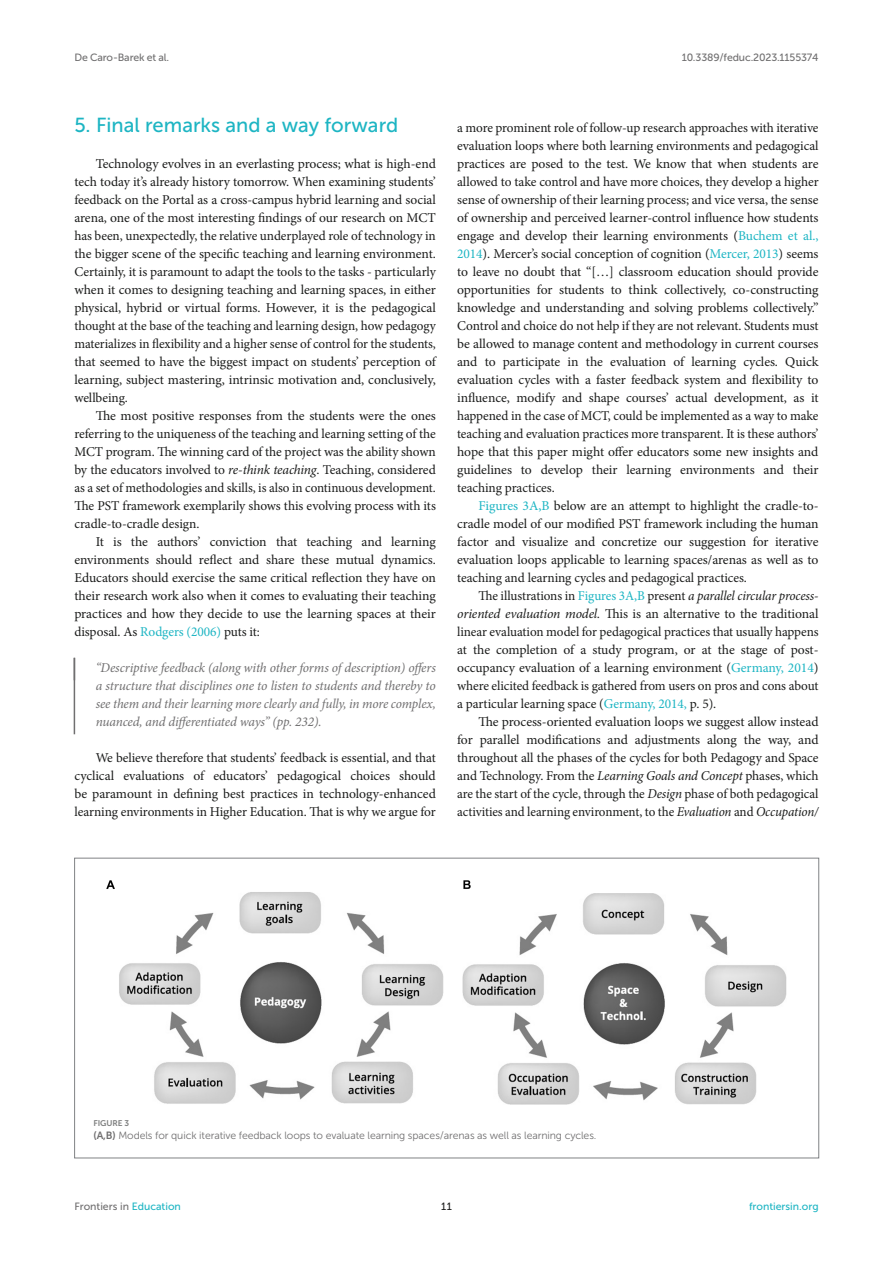
<style>
.page{position:relative;width:893px;height:1263px;background:#fff}
.page>*{position:absolute;margin:0;border:0;box-sizing:border-box;transform-origin:0 0}
.HEAD_1{font:20.25px "Museo Sans 500";color:#1db5c3}
.TEXT{font:13.5px/18px "Minion Pro";letter-spacing:-.005em;color:#1b1c1b;text-align:justify}
.TEXT_FLUSH{font:13.5px/18px "Minion Pro";letter-spacing:-.01em;color:#1b1c1b;text-align:justify}
.BLOCK_QTN{font:italic 13.5px/18px "Minion Pro";letter-spacing:-.01em;color:#706f70;text-align:justify}
.FIG_LEG{font:10.5px "Museo Sans 300";letter-spacing:-.01em;color:#706f70}
.t1{font:10.5px "Museo Sans 500";letter-spacing:-.015em;color:#706f70}
.t2{font:10.5px "Museo Sans 500";color:#1db5c3}
.t3{font:10.5px "Museo Sans 500";color:#1b1c1b}
.FIG_HD{font:8.25px "Museo Sans 700";letter-spacing:-.01em;color:#7e7f7f}
.s1{font-style:italic}
.s2{color:#1db5c3}
.s3{font-family:"Museo Sans 700"}
</style>
<div class="page">
<hr style="left:74px;top:658px;width:1px;height:76px;background:#706f70">
<img style="left:106px;top:880px;width:681px;height:225px">
<p class="t1" style="left:74px;top:51px;width:96px">De Caro-Barek et al.</p>
<p class="t1" style="left:682px;top:51px;width:138px">10.3389/feduc.2023.1155374</p>
<p class="HEAD_1" style="left:74px;top:114px;width:325px">5. Final remarks and a way forward</p>
<p class="TEXT_FLUSH" style="left:74px;top:155px;width:363px;text-indent:21px">Technology evolves in an everlasting process; what is high-end tech today it’s already history tomorrow. When examining students’ feedback on the Portal as a cross-campus hybrid learning and social arena, one of the most interesting findings of our research on MCT has been, unexpectedly, the relative underplayed role of technology in the bigger scene of the specific teaching and learning environment.<br>Certainly, it is paramount to adapt the tools to the tasks - particularly when it comes to designing teaching and learning spaces, in either physical, hybrid or virtual forms. However, it is the pedagogical thought at the base of the teaching and learning design, how pedagogy materializes in flexibility and a higher sense of control for the students, that seemed to have the biggest impact on students’ perception of learning, subject mastering, intrinsic motivation and, conclusively, wellbeing.</p>
<p class="TEXT" style="left:74px;top:407px;width:363px;text-indent:21px">The most positive responses from the students were the ones referring to the uniqueness of the teaching and learning setting of the MCT program. The winning card of the project was the ability shown by the educators involved to <span class="s1">re-think teaching</span>. Teaching, considered as a set of methodologies and skills, is also in continuous development.<br>The PST framework exemplarily shows this evolving process with its cradle-to-cradle design.</p>
<p class="TEXT" style="left:74px;top:533px;width:363px;text-indent:21px">It is the authors’ conviction that teaching and learning environments should reflect and share these mutual dynamics.<br>Educators should exercise the same critical reflection they have on their research work also when it comes to evaluating their teaching practices and how they decide to use the learning spaces at their disposal. As <span class="s2">Rodgers (2006)</span> puts it:</p>
<p class="BLOCK_QTN" style="left:96px;top:659px;width:342px">“Descriptive feedback (along with other forms of description) offers a structure that disciplines one to listen to students and thereby to see them and their learning more clearly and fully, in more complex, nuanced, and differentiated ways” (pp. 232).</p>
<p class="TEXT" style="left:74px;top:749px;width:363px;text-indent:21px">We believe therefore that students’ feedback is essential, and that cyclical evaluations of educators’ pedagogical choices should be paramount in defining best practices in technology-enhanced learning environments in Higher Education. That is why we argue for</p>
<p class="TEXT" style="left:457px;top:119px;width:363px">a more prominent role of follow-up research approaches with iterative evaluation loops where both learning environments and pedagogical practices are posed to the test. We know that when students are allowed to take control and have more choices, they develop a higher sense of ownership of their learning process; and vice versa, the sense of ownership and perceived learner-control influence how students engage and develop their learning environments (<span class="s2">Buchem et al., 2014</span>). Mercer’s social conception of cognition (<span class="s2">Mercer, 2013</span>) seems to leave no doubt that “[…] classroom education should provide opportunities for students to think collectively, co-constructing knowledge and understanding and solving problems collectively.” Control and choice do not help if they are not relevant. Students must be allowed to manage content and methodology in current courses and to participate in the evaluation of learning cycles. Quick evaluation cycles with a faster feedback system and flexibility to influence, modify and shape courses’ actual development, as it happened in the case of MCT, could be implemented as a way to make teaching and evaluation practices more transparent. It is these authors’ hope that this paper might offer educators some new insights and guidelines to develop their learning environments and their teaching practices.</p>
<p class="TEXT" style="left:457px;top:497px;width:363px;text-indent:21px"><span class="s2">Figures 3A,B</span> below are an attempt to highlight the cradle-to&shy;cradle model of our modified PST framework including the human factor and visualize and concretize our suggestion for iterative evaluation loops applicable to learning spaces/arenas as well as to teaching and learning cycles and pedagogical practices.</p>
<p class="TEXT" style="left:457px;top:587px;width:363px;text-indent:21px">The illustrations in <span class="s2">Figures 3A,B</span> present <span class="s1">a parallel circular process&shy;oriented evaluation model.</span> This is an alternative to the traditional linear evaluation model for pedagogical practices that usually happens at the completion of a study program, or at the stage of post&shy;occupancy evaluation of a learning environment (<span class="s2">Germany, 2014</span>) where elicited feedback is gathered from users on pros and cons about a particular learning space (<span class="s2">Germany, 2014,</span> p. 5).</p>
<p class="TEXT" style="left:457px;top:713px;width:363px;text-indent:21px">The process-oriented evaluation loops we suggest allow instead for parallel modifications and adjustments along the way, and throughout all the phases of the cycles for both Pedagogy and Space and Technology. From the <span class="s1">Learning Goals and Concept</span> phases, which are the start of the cycle, through the <span class="s1">Design</span> phase of both pedagogical activities and learning environment, to the <span class="s1">Evaluation</span> and <span class="s1">Occupation/</span></p>
<p class="FIG_HD" style="left:94px;top:1118px;width:37px">FIGURE 3</p>
<p class="FIG_LEG" style="left:94px;top:1130px;width:504px"><span class="s3">(A,B)</span> Models for quick iterative feedback loops to evaluate learning spaces/arenas as well as learning cycles.</p>
<p class="t1" style="left:74px;top:1200px;width:108px">Frontiers in <span class="s2">Education</span></p>
<p class="t3" style="left:441px;top:1200px;width:12px">11</p>
<p class="t2" style="left:749px;top:1200px;width:71px">frontiersin.org</p>
</div>
